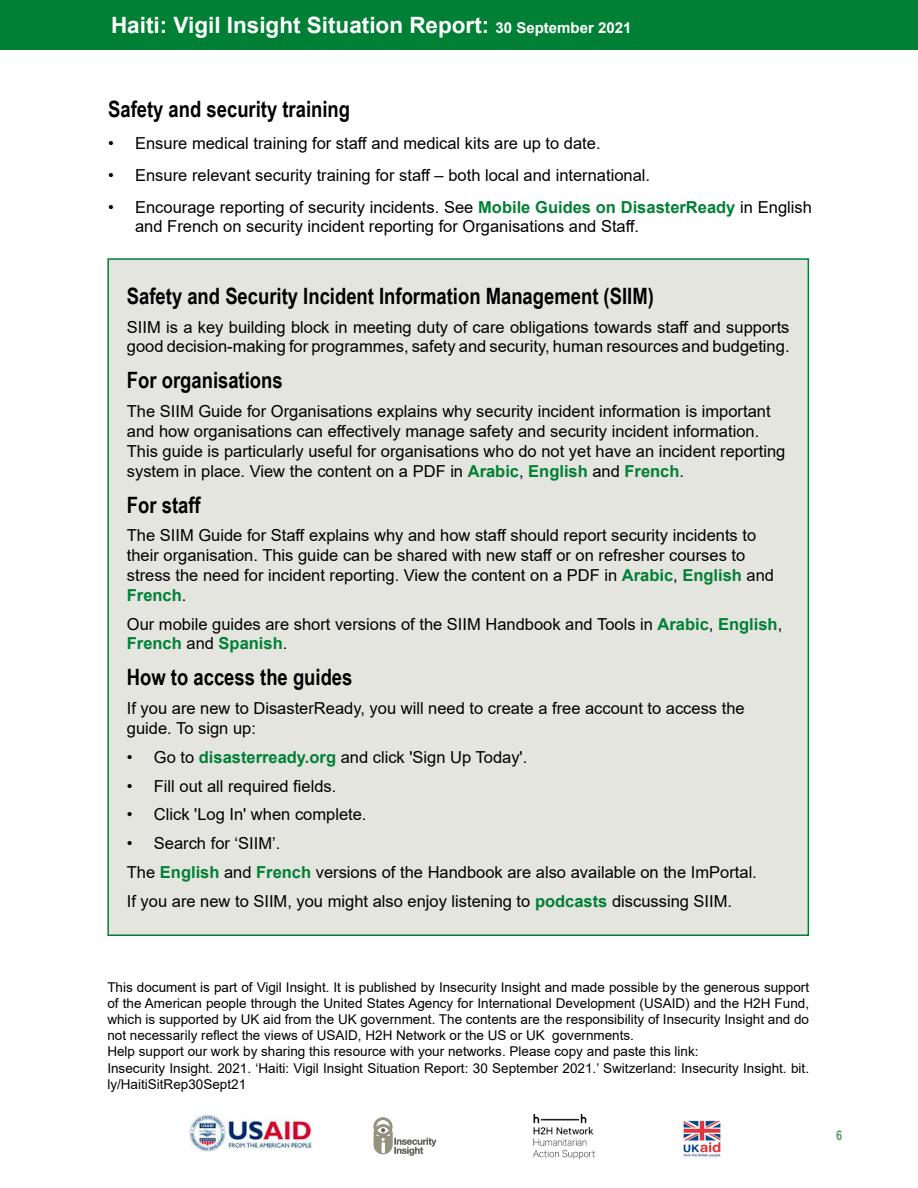
<style>
.page{position:relative;width:918px;height:1188px;background:#fff}
.page>*{position:absolute;margin:0;border:0;box-sizing:border-box;transform-origin:0 0}
.t1{font:700 22.5px "Arial Narrow";color:#000}
.t2{font:700 22.5px "Arial";color:#fff}
.t3{font:16.5px/19.8px "Arial";color:#000}
.t4{font:13.5px/16.2px "Arial";color:#000}
.t5{font:700 13.5px "Arial Narrow";color:#58a06a}
.s1{font-size:15px}
.s2{font-weight:700;color:#008034}
</style>
<div class="page">
<div style="left:0;top:0;width:918px;height:50px;background:#008034"></div>
<div style="left:108px;top:259px;width:700px;height:676px;background:#e5e5df"></div>
<img style="left:373px;top:1117px;width:64px;height:39px">
<img style="left:534px;top:1114px;width:60px;height:45px">
<img style="left:190px;top:1114px;width:121px;height:38px">
<img style="left:683px;top:1120px;width:38px;height:37px">
<h1 class="t2" style="left:111px;top:9px;width:522px">Haiti: Vigil Insight Situation Report: <span class="s1">30 September 2021</span></h1>
<h1 class="t1" style="left:108px;top:92px;width:243px">Safety and security training</h1>
<p class="t3" style="left:108px;top:133px;width:494px">• Ensure medical training for staff and medical kits are up to date.</p>
<p class="t3" style="left:108px;top:165px;width:544px">• Ensure relevant security training for staff – both local and international.</p>
<p class="t3" style="left:135px;top:197px;width:678px;text-indent:-27px">• Encourage reporting of security incidents. See <span class="s2">Mobile Guides on DisasterReady</span> in English and French on security incident reporting for Organisations and Staff.</p>
<h1 class="t1" style="left:127px;top:279px;width:528px">Safety and Security Incident Information Management (SIIM)</h1>
<p class="t3" style="left:127px;top:317px;width:664px">SIIM is a key building block in meeting duty of care obligations towards staff and supports good decision-making for programmes, safety and security, human resources and budgeting.</p>
<h1 class="t1" style="left:127px;top:363px;width:157px">For organisations</h1>
<p class="t3" style="left:127px;top:401px;width:660px">The SIIM Guide for Organisations explains why security incident information is important and how organisations can effectively manage safety and security incident information.<br>This guide is particularly useful for organisations who do not yet have an incident reporting system in place. View the content on a PDF in <span class="s2">Arabic</span>, <span class="s2">English</span> and <span class="s2">French</span>.</p>
<h1 class="t1" style="left:127px;top:488px;width:75px">For staff</h1>
<p class="t3" style="left:127px;top:526px;width:649px">The SIIM Guide for Staff explains why and how staff should report security incidents to their organisation. This guide can be shared with new staff or on refresher courses to stress the need for incident reporting. View the content on a PDF in <span class="s2">Arabic</span>, <span class="s2">English</span> and <span class="s2">French</span>.</p>
<p class="t3" style="left:127px;top:614px;width:657px">Our mobile guides are short versions of the SIIM Handbook and Tools in <span class="s2">Arabic</span>, <span class="s2">English</span>,<br><span class="s2">French</span> and <span class="s2">Spanish</span>.</p>
<h1 class="t1" style="left:127px;top:660px;width:227px">How to access the guides</h1>
<p class="t3" style="left:127px;top:698px;width:619px">If you are new to DisasterReady, you will need to create a free account to access the guide. To sign up:</p>
<p class="t3" style="left:127px;top:747px;width:402px">• Go to <span class="s2">disasterready.org</span> and click 'Sign Up Today'.</p>
<p class="t3" style="left:127px;top:776px;width:211px">• Fill out all required fields.</p>
<p class="t3" style="left:127px;top:805px;width:241px">• Click 'Log In' when complete.</p>
<p class="t3" style="left:127px;top:829px;width:632px;line-height:28.8px">• Search for ‘SIIM’.<br>The <span class="s2">English</span> and <span class="s2">French</span> versions of the Handbook are also available on the ImPortal.<br>If you are new to SIIM, you might also enjoy listening to <span class="s2">podcasts</span> discussing SIIM.</p>
<p class="t4" style="left:107px;top:979px;width:703px">This document is part of Vigil Insight. It is published by Insecurity Insight and made possible by the generous support of the American people through the United States Agency for International Development (USAID) and the H2H Fund, which is supported by UK aid from the UK government. The contents are the responsibility of Insecurity Insight and do not necessarily reflect the views of USAID, H2H Network or the US or UK governments.<br>Help support our work by sharing this resource with your networks. Please copy and paste this link:<br>Insecurity Insight. 2021. ‘Haiti: Vigil Insight Situation Report: 30 September 2021.’ Switzerland: Insecurity Insight. bit. ly/HaitiSitRep30Sept21</p>
<p class="t5" style="left:836px;top:1125px;width:8px">6</p>
</div>
